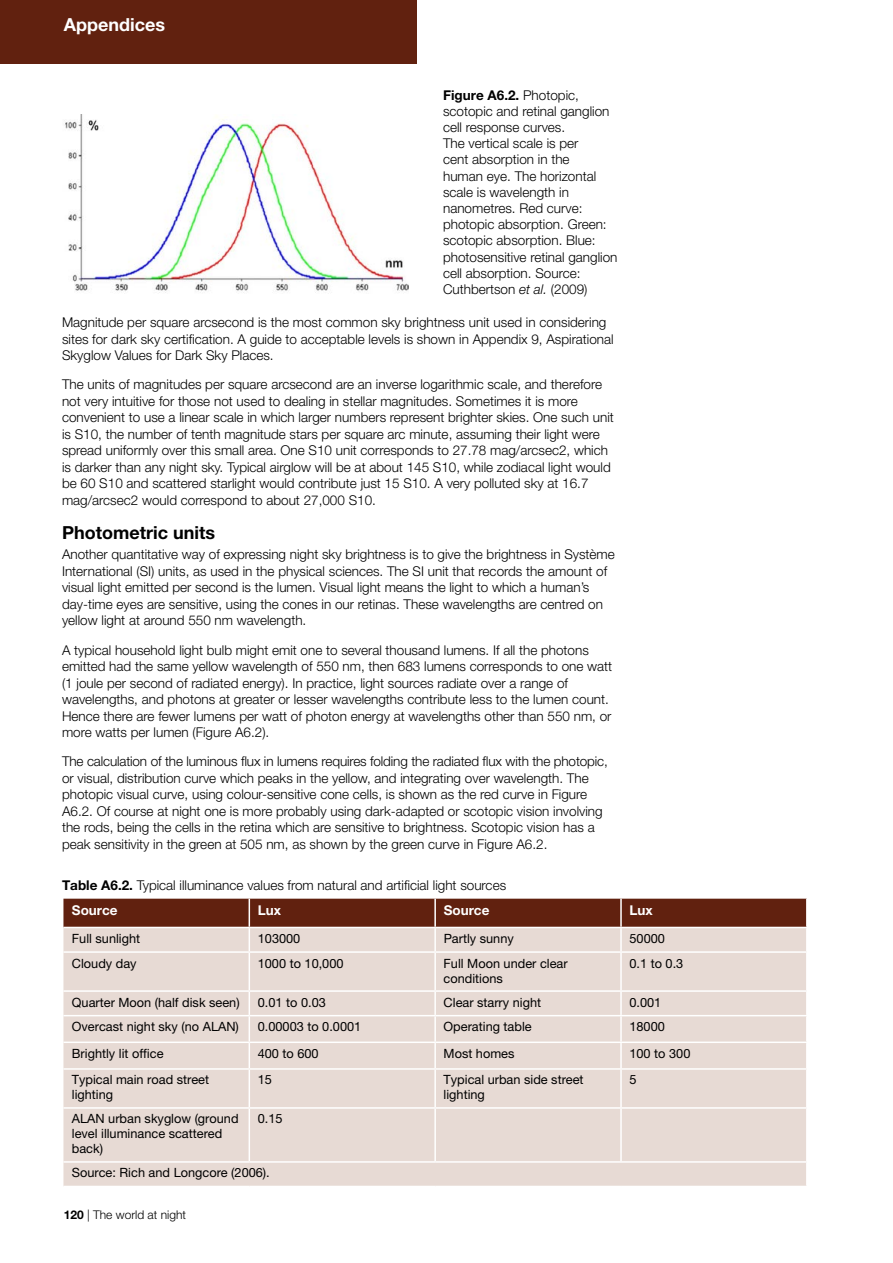
<style>
.page{position:relative;width:893px;height:1263px;background:#fff}
.page>*{position:absolute;margin:0;border:0;box-sizing:border-box;transform-origin:0 0}
.t1{font:700 18px "Helvetica Neue LT Pro";color:#000}
.t2{font:700 18px "Helvetica Neue LT Pro";color:#fff}
.t3{font:300 13.5px/16.5px "Helvetica Neue LT Pro";color:#000}
.t4{font:700 13.5px "Helvetica Neue LT Pro";color:#fff}
.t5{font:12.75px/15px "Helvetica Neue LT Pro";color:#000}
.t6{font:300 12px "Helvetica Neue LT Pro";color:#000}
.s1{font-weight:700}
.s2{font-style:italic}
</style>
<div class="page">
<div style="left:0;top:0;width:417px;height:64px;background:#61210f"></div>
<img style="left:65px;top:115px;width:344px;height:178px">
<div style="left:63px;top:953px;width:743px;height:233px;background:#e7dad4"></div>
<svg style="left:63px;top:899px;width:743px;height:52px;background:#9f776b"></svg>
<hr style="left:435px;top:927px;width:186px;height:1px;background:#fff">
<hr style="left:434px;top:928px;width:2px;height:23px;background:#fff">
<hr style="left:621px;top:927px;width:187px;height:1px;background:#fff">
<hr style="left:620px;top:928px;width:2px;height:23px;background:#fff">
<hr style="left:249px;top:953px;width:1px;height:37px;background:#fff">
<hr style="left:434px;top:953px;width:2px;height:37px;background:#fff">
<hr style="left:620px;top:953px;width:2px;height:37px;background:#fff">
<hr style="left:63px;top:990px;width:186px;height:2px;background:#fff">
<hr style="left:249px;top:990px;width:186px;height:2px;background:#fff">
<hr style="left:435px;top:990px;width:186px;height:2px;background:#fff">
<hr style="left:434px;top:992px;width:2px;height:23px;background:#fff">
<hr style="left:621px;top:990px;width:187px;height:2px;background:#fff">
<hr style="left:620px;top:992px;width:2px;height:23px;background:#fff">
<hr style="left:63px;top:1015px;width:186px;height:1px;background:#fff">
<hr style="left:249px;top:1015px;width:186px;height:1px;background:#fff">
<hr style="left:435px;top:1015px;width:186px;height:1px;background:#fff">
<hr style="left:434px;top:1016px;width:2px;height:25px;background:#fff">
<hr style="left:621px;top:1015px;width:187px;height:1px;background:#fff">
<hr style="left:620px;top:1016px;width:2px;height:25px;background:#fff">
<hr style="left:63px;top:1041px;width:186px;height:2px;background:#fff">
<hr style="left:249px;top:1041px;width:186px;height:2px;background:#fff">
<svg style="left:249px;top:992px;width:1px;height:76px"></svg>
<hr style="left:435px;top:1041px;width:186px;height:2px;background:#fff">
<hr style="left:434px;top:1043px;width:2px;height:25px;background:#fff">
<hr style="left:621px;top:1041px;width:187px;height:2px;background:#fff">
<hr style="left:620px;top:1043px;width:2px;height:25px;background:#fff">
<hr style="left:63px;top:1068px;width:186px;height:2px;background:#fff">
<hr style="left:249px;top:1068px;width:186px;height:2px;background:#fff">
<hr style="left:249px;top:1070px;width:1px;height:37px;background:#fff">
<hr style="left:435px;top:1068px;width:186px;height:2px;background:#fff">
<hr style="left:434px;top:1070px;width:2px;height:37px;background:#fff">
<hr style="left:621px;top:1068px;width:187px;height:2px;background:#fff">
<hr style="left:620px;top:1070px;width:2px;height:37px;background:#fff">
<hr style="left:63px;top:1107px;width:186px;height:2px;background:#fff">
<hr style="left:249px;top:1107px;width:186px;height:2px;background:#fff">
<hr style="left:249px;top:1109px;width:1px;height:52px;background:#fff">
<hr style="left:435px;top:1107px;width:186px;height:2px;background:#fff">
<hr style="left:434px;top:1109px;width:2px;height:52px;background:#fff">
<hr style="left:621px;top:1107px;width:187px;height:2px;background:#fff">
<hr style="left:620px;top:1109px;width:2px;height:52px;background:#fff">
<hr style="left:63px;top:1161px;width:186px;height:2px;background:#fff">
<hr style="left:249px;top:1161px;width:186px;height:2px;background:#fff">
<hr style="left:435px;top:1161px;width:186px;height:2px;background:#fff">
<hr style="left:621px;top:1161px;width:187px;height:2px;background:#fff">
<h1 class="t2" style="left:64px;top:13px;width:103px">Appendices</h1>
<p class="t3" style="left:443px;top:86px;width:176px"><span class="s1">Figure A6.2.</span> Photopic, scotopic and retinal ganglion cell response curves.<br>The vertical scale is per<br>cent absorption in the<br>human eye. The horizontal scale is wavelength in nanometres. Red curve: photopic absorption. Green: scotopic absorption. Blue: photosensitive retinal ganglion cell absorption. Source:<br>Cuthbertson <span class="s2">et al.</span> (2009)</p>
<p class="t3" style="left:62px;top:314px;width:553px">Magnitude per square arcsecond is the most common sky brightness unit used in considering sites for dark sky certification. A guide to acceptable levels is shown in Appendix 9, Aspirational<br>Skyglow Values for Dark Sky Places.</p>
<p class="t3" style="left:62px;top:376px;width:553px">The units of magnitudes per square arcsecond are an inverse logarithmic scale, and therefore not very intuitive for those not used to dealing in stellar magnitudes. Sometimes it is more convenient to use a linear scale in which larger numbers represent brighter skies. One such unit is S10, the number of tenth magnitude stars per square arc minute, assuming their light were spread uniformly over this small area. One S10 unit corresponds to 27.78 mag/arcsec2, which is darker than any night sky. Typical airglow will be at about 145 S10, while zodiacal light would be 60 S10 and scattered starlight would contribute just 15 S10. A very polluted sky at 16.7 mag/arcsec2 would correspond to about 27,000 S10.</p>
<h1 class="t1" style="left:62px;top:521px;width:154px">Photometric units</h1>
<p class="t3" style="left:62px;top:546px;width:554px">Another quantitative way of expressing night sky brightness is to give the brightness in Système International (SI) units, as used in the physical sciences. The SI unit that records the amount of visual light emitted per second is the lumen. Visual light means the light to which a human’s day-time eyes are sensitive, using the cones in our retinas. These wavelengths are centred on yellow light at around 550 nm wavelength.</p>
<p class="t3" style="left:62px;top:641px;width:552px">A typical household light bulb might emit one to several thousand lumens. If all the photons emitted had the same yellow wavelength of 550 nm, then 683 lumens corresponds to one watt (1 joule per second of radiated energy). In practice, light sources radiate over a range of wavelengths, and photons at greater or lesser wavelengths contribute less to the lumen count.<br>Hence there are fewer lumens per watt of photon energy at wavelengths other than 550 nm, or more watts per lumen (Figure A6.2).</p>
<p class="t3" style="left:62px;top:753px;width:547px">The calculation of the luminous flux in lumens requires folding the radiated flux with the photopic, or visual, distribution curve which peaks in the yellow, and integrating over wavelength. The photopic visual curve, using colour-sensitive cone cells, is shown as the red curve in Figure A6.2. Of course at night one is more probably using dark-adapted or scotopic vision involving the rods, being the cells in the retina which are sensitive to brightness. Scotopic vision has a peak sensitivity in the green at 505 nm, as shown by the green curve in Figure A6.2.</p>
<p class="t3" style="left:62px;top:876px;width:446px"><span class="s1">Table A6.2.</span> Typical illuminance values from natural and artificial light sources</p>
<p class="t4" style="left:72px;top:901px;width:47px">Source</p>
<p class="t4" style="left:258px;top:901px;width:25px">Lux</p>
<p class="t4" style="left:444px;top:901px;width:47px">Source</p>
<p class="t4" style="left:629px;top:901px;width:25px">Lux</p>
<p class="t5" style="left:72px;top:931px;width:70px">Full sunlight</p>
<p class="t5" style="left:258px;top:931px;width:44px">103000</p>
<p class="t5" style="left:444px;top:931px;width:72px">Partly sunny</p>
<p class="t5" style="left:629px;top:931px;width:37px">50000</p>
<p class="t5" style="left:72px;top:955px;width:66px">Cloudy day</p>
<p class="t5" style="left:258px;top:955px;width:87px">1000 to 10,000</p>
<p class="t5" style="left:444px;top:955px;width:125px">Full Moon under clear conditions</p>
<p class="t5" style="left:629px;top:955px;width:55px">0.1 to 0.3</p>
<p class="t5" style="left:72px;top:994px;width:169px">Quarter Moon (half disk seen)</p>
<p class="t5" style="left:258px;top:994px;width:70px">0.01 to 0.03</p>
<p class="t5" style="left:444px;top:994px;width:99px">Clear starry night</p>
<p class="t5" style="left:629px;top:994px;width:33px">0.001</p>
<p class="t5" style="left:72px;top:1019px;width:168px">Overcast night sky (no ALAN)</p>
<p class="t5" style="left:258px;top:1019px;width:105px">0.00003 to 0.0001</p>
<p class="t5" style="left:444px;top:1019px;width:90px">Operating table</p>
<p class="t5" style="left:629px;top:1019px;width:37px">18000</p>
<p class="t5" style="left:72px;top:1045px;width:93px">Brightly lit office</p>
<p class="t5" style="left:258px;top:1045px;width:62px">400 to 600</p>
<p class="t5" style="left:444px;top:1045px;width:72px">Most homes</p>
<p class="t5" style="left:629px;top:1045px;width:62px">100 to 300</p>
<p class="t5" style="left:72px;top:1072px;width:139px">Typical main road street lighting</p>
<p class="t5" style="left:258px;top:1072px;width:16px">15</p>
<p class="t5" style="left:444px;top:1072px;width:142px">Typical urban side street lighting</p>
<p class="t5" style="left:629px;top:1072px;width:9px">5</p>
<p class="t5" style="left:72px;top:1111px;width:168px">ALAN urban skyglow (ground level illuminance scattered back)</p>
<p class="t5" style="left:258px;top:1111px;width:26px">0.15</p>
<p class="t5" style="left:72px;top:1165px;width:199px">Source: Rich and Longcore (2006).</p>
<p class="t6" style="left:64px;top:1207px;width:124px"><span class="s1">120</span> | The world at night</p>
</div>
